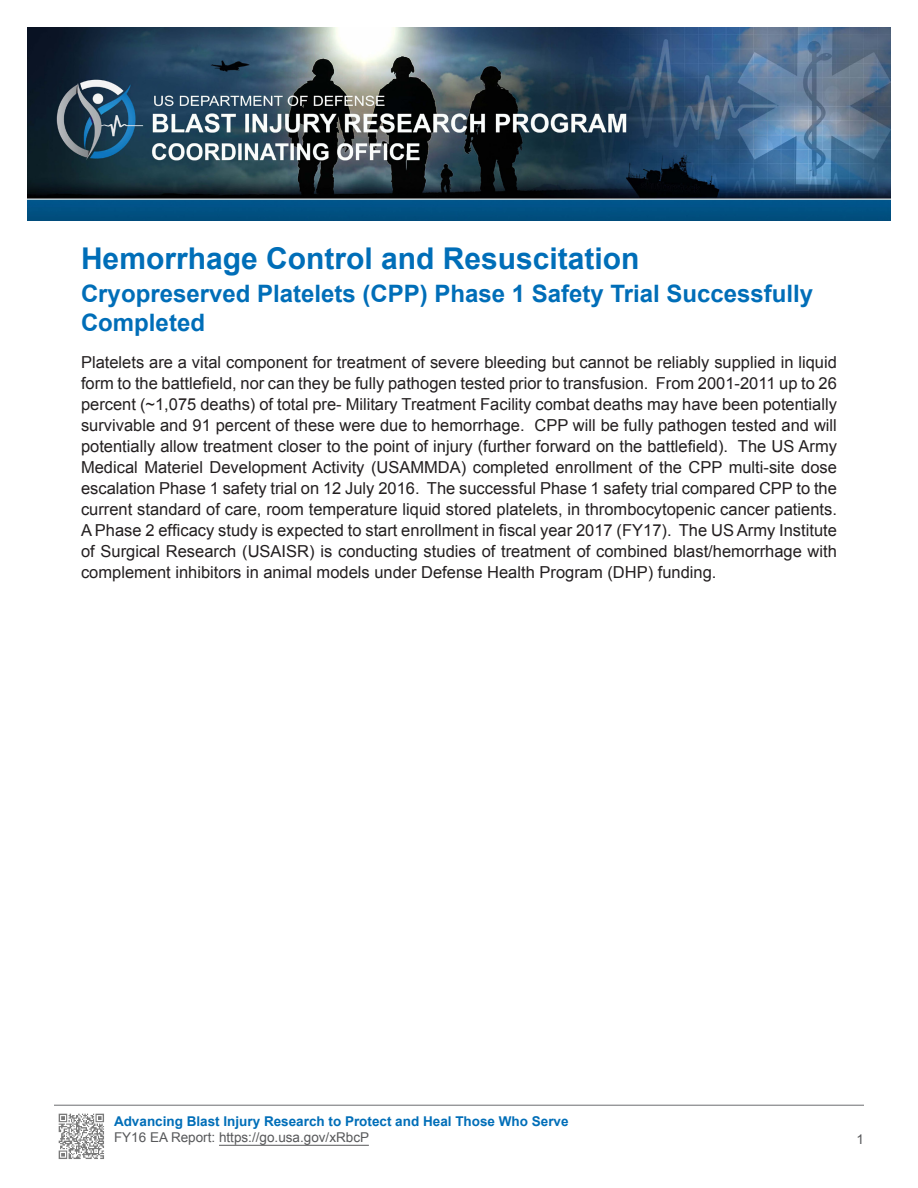
<style>
.page{position:relative;width:918px;height:1188px;background:#fff}
.page>*{position:absolute;margin:0;border:0;box-sizing:border-box;transform-origin:0 0}
.t1{font:700 30px "Arial";color:#006eb8}
.t2{font:700 24px/28.8px "Arial";color:#006eb8}
.t3{font:16.5px/21px "Arial";color:#231f20;text-align:justify}
.t4{font:700 13.5px "Arial";color:#006eb8}
.t5{font:13.5px "Arial";color:#57585a}
</style>
<div class="page">
<img style="left:27px;top:27px;width:864px;height:193px">
<hr style="left:219px;top:1145px;width:150px;height:1px;background:#57585a">
<img style="left:58px;top:1113px;width:46px;height:46px">
<hr style="left:54px;top:1105px;width:810px;height:1px;background:#6c6d70">
<p class="t1" style="left:81px;top:239px;width:560px">Hemorrhage Control and Resuscitation</p>
<p class="t2" style="left:81px;top:280px;width:734px">Cryopreserved Platelets (CPP) Phase 1 Safety Trial Successfully<br>Completed</p>
<p class="t3" style="left:81px;top:352px;width:758px">Platelets are a vital component for treatment of severe bleeding but cannot be reliably supplied in liquid form to the battlefield, nor can they be fully pathogen tested prior to transfusion. From 2001-2011 up to 26 percent (~1,075 deaths) of total pre- Military Treatment Facility combat deaths may have been potentially survivable and 91 percent of these were due to hemorrhage. CPP will be fully pathogen tested and will potentially allow treatment closer to the point of injury (further forward on the battlefield). The US Army Medical Materiel Development Activity (USAMMDA) completed enrollment of the CPP multi-site dose escalation Phase 1 safety trial on 12 July 2016. The successful Phase 1 safety trial compared CPP to the current standard of care, room temperature liquid stored platelets, in thrombocytopenic cancer patients.<br>A Phase 2 efficacy study is expected to start enrollment in fiscal year 2017 (FY17). The US Army Institute of Surgical Research (USAISR) is conducting studies of treatment of combined blast/hemorrhage with complement inhibitors in animal models under Defense Health Program (DHP) funding.</p>
<p class="t4" style="left:114px;top:1112px;width:456px">Advancing Blast Injury Research to Protect and Heal Those Who Serve</p>
<p class="t5" style="left:114px;top:1129px;width:257px">FY16 EA Report: https://go.usa.gov/xRbcP</p>
<p class="t5" style="left:856px;top:1130px;width:9px">1</p>
</div>
